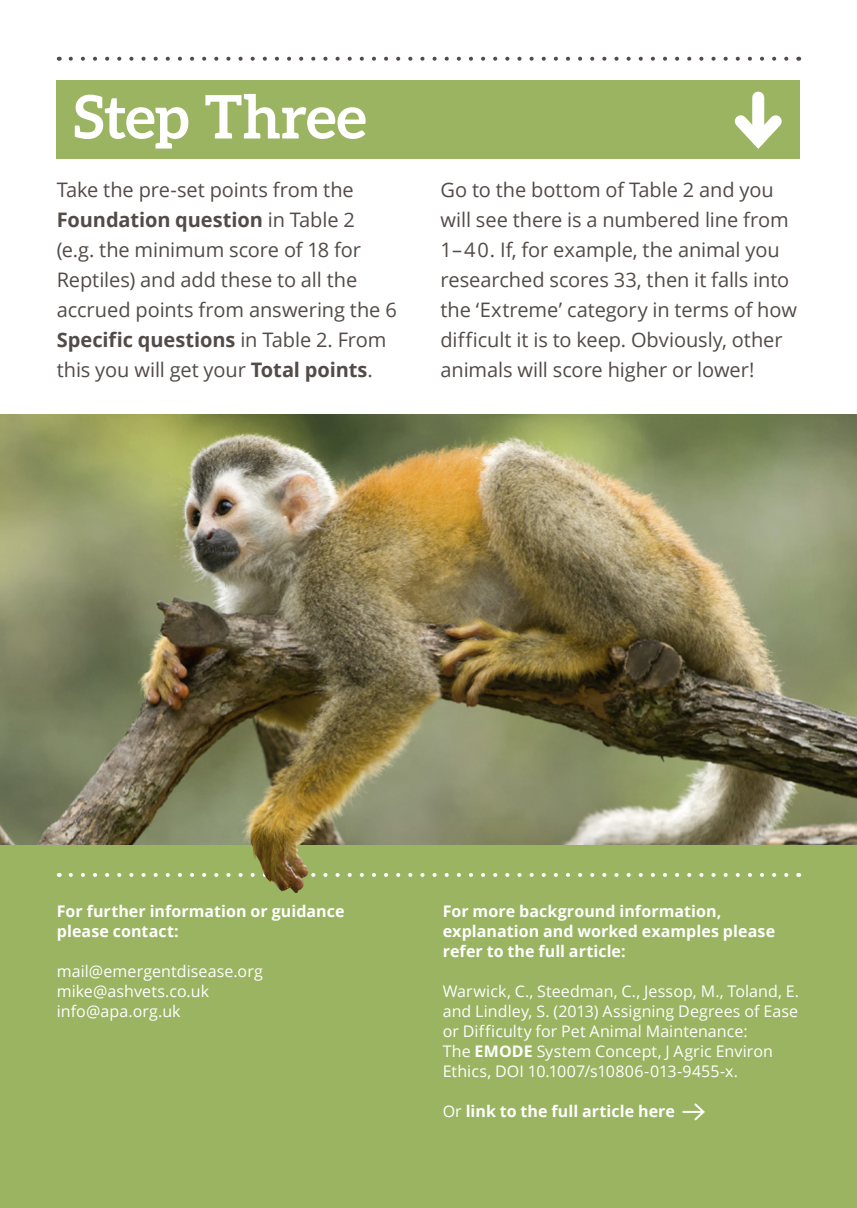
<style>
.page{position:relative;width:857px;height:1208px;background:#fff}
.page>*{position:absolute;margin:0;border:0;box-sizing:border-box;transform-origin:0 0}
.t1{font:700 60px "Aleo";color:#fff}
.t2{font:20px/30px "Open Sans";letter-spacing:-.005em;color:#524b48}
.t3{font:16px/20px "Open Sans";letter-spacing:.005em;color:#fff}
.t4{font:700 16px/20px "Open Sans";letter-spacing:.005em;color:#fff}
.s1{font-weight:700}
.s2{font-weight:400}
</style>
<div class="page">
<svg style="left:71px;top:57px;width:718px;height:4px"></svg>
<img style="left:0;top:414px;width:856px;height:431px">
<div style="left:0;top:845px;width:856px;height:363px;background:#9ab462"></div>
<svg style="left:71px;top:873px;width:718px;height:4px"></svg>
<div style="left:57px;top:81px;width:742px;height:78px;background:#9ab462"></div>
<div style="left:751px;top:98px;width:12px;height:42px;background:#fff"></div>
<svg style="left:734px;top:104px;width:48px;height:45px"></svg>
<hr style="left:682px;top:1111px;width:21px;height:2px;background:#fff">
<svg style="left:692px;top:1103px;width:13px;height:18px"></svg>
<img style="left:250px;top:828px;width:64px;height:65px">
<h1 class="t1" style="left:74px;top:82px;width:294px">Step Three</h1>
<p class="t2" style="left:57px;top:174px;width:341px">Take the pre-set points from the <span class="s1">Foundation question</span> in Table 2 (e.g. the minimum score of 18 for Reptiles) and add these to all the accrued points from answering the 6<br><span class="s1">Specific questions</span> in Table 2. From this you will get your <span class="s1">Total points</span>.</p>
<p class="t2" style="left:440px;top:174px;width:358px">Go to the bottom of Table 2 and you will see there is a numbered line from 1–40. If, for example, the animal you researched scores 33, then it falls into the ‘Extreme’ category in terms of how difficult it is to keep. Obviously, other animals will score higher or lower!</p>
<p class="t4" style="left:57px;top:900px;width:289px">For further information or guidance please contact:</p>
<p class="t3" style="left:57px;top:960px;width:207px">mail@emergentdisease.org mike@ashvets.co.uk info@apa.org.uk</p>
<p class="t4" style="left:442px;top:900px;width:334px">For more background information, explanation and worked examples please refer to the full article:</p>
<p class="t3" style="left:442px;top:980px;width:358px">Warwick, C., Steedman, C., Jessop, M., Toland, E. and Lindley, S. (2013) Assigning Degrees of Ease or Difficulty for Pet Animal Maintenance:<br>The <span class="s1">EMODE</span> System Concept, J Agric Environ Ethics, DOI 10.1007/s10806-013-9455-x.</p>
<p class="t4" style="left:442px;top:1100px;width:234px"><span class="s2">Or</span> link to the full article here</p>
</div>
